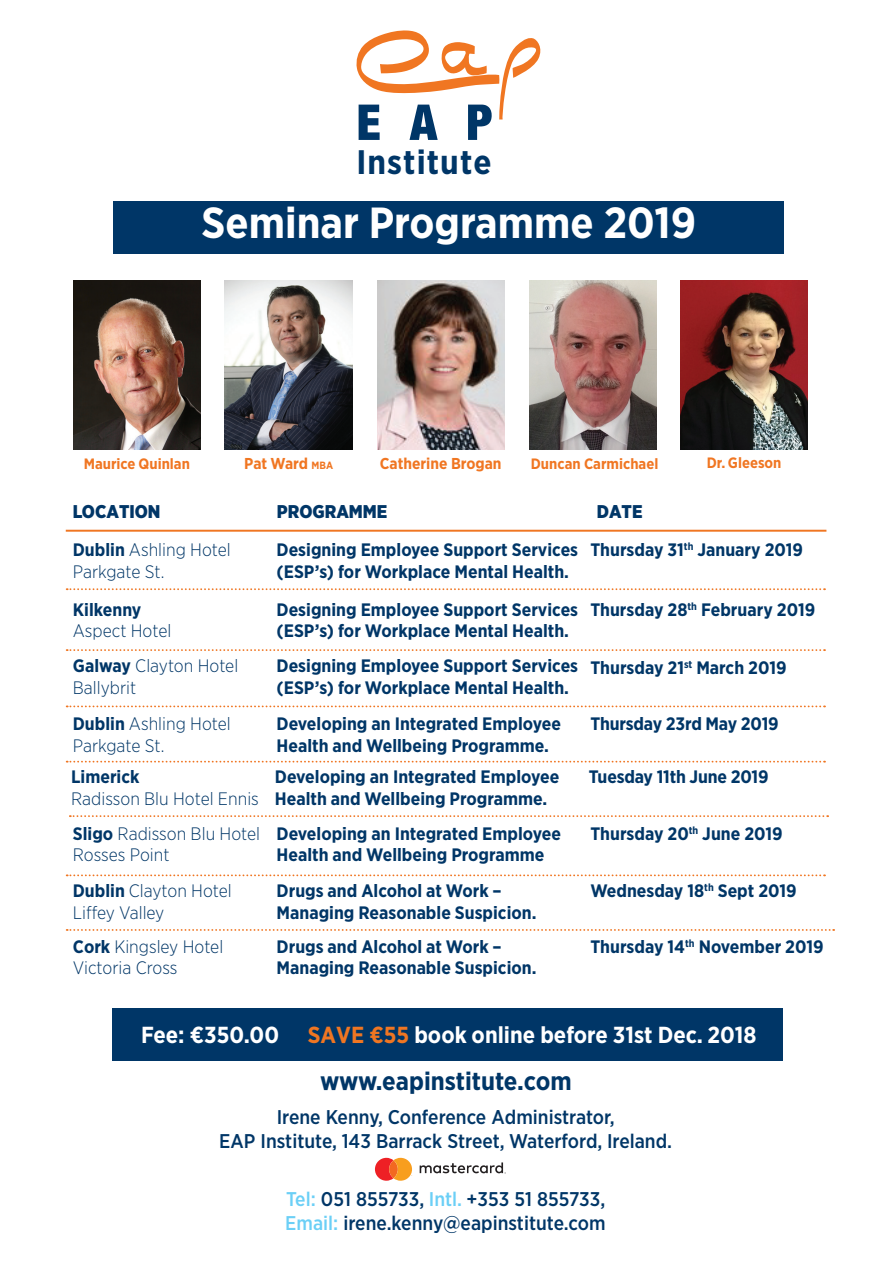
<style>
.page{position:relative;width:893px;height:1263px;background:#fff}
.page>*{position:absolute;margin:0;border:0;box-sizing:border-box;transform-origin:0 0}
.t1{font:700 43.5px "Gotham Narrow";color:#fff}
.t2{font:700 34.05px "Gotham Narrow";letter-spacing:.03em;color:#003667}
.t3{font:700 25.5px "Gotham Narrow";color:#003667}
.t4{font:700 23.25px "Gotham Narrow";color:#fff}
.t5{font:500 19.8px/23.9px "Gotham Narrow";color:#003667;text-align:center}
.t6{font:900 18.45px "Gotham Narrow";color:#003667}
.t7{font:700 18px/21.6px "Gotham Narrow";color:#003667}
.t8{font:300 18px/21.6px "Gotham Narrow";color:#003667}
.t9{font:700 15.75px "Gotham Narrow";color:#f07622}
.t10{font:700 15px "Gotham Narrow";color:#f07622}
.s1{font-size:10.5px}
.s2{font-weight:700}
.s3{color:#f07622}
.s4{color:#6bcff6}
</style>
<div class="page">
<svg style="left:356px;top:30px;width:185px;height:110px"></svg>
<div style="left:112px;top:1008px;width:670px;height:53px;background:#003667"></div>
<svg style="left:420px;top:1162px;width:86px;height:11px"></svg>
<svg style="left:375px;top:1158px;width:37px;height:23px"></svg>
<img style="left:529px;top:281px;width:128px;height:168px">
<img style="left:680px;top:281px;width:128px;height:168px">
<img style="left:73px;top:281px;width:128px;height:169px">
<img style="left:225px;top:281px;width:128px;height:169px">
<hr style="left:66px;top:530px;width:760px;height:2px;background:#f07622">
<svg style="left:67px;top:588px;width:758px;height:2px"></svg>
<svg style="left:67px;top:649px;width:758px;height:2px"></svg>
<svg style="left:67px;top:705px;width:758px;height:2px"></svg>
<svg style="left:67px;top:761px;width:758px;height:1px"></svg>
<svg style="left:67px;top:874px;width:758px;height:2px"></svg>
<svg style="left:67px;top:929px;width:767px;height:2px"></svg>
<svg style="left:70px;top:815px;width:758px;height:2px"></svg>
<div style="left:114px;top:201px;width:670px;height:52px;background:#003667"></div>
<img style="left:377px;top:281px;width:128px;height:168px">
<h2 class="t2" style="left:356px;top:140px;width:137px">Institute</h2>
<h1 class="t1" style="left:202px;top:195px;width:496px">Seminar Programme 2019</h1>
<p class="t10" style="left:84px;top:454px;width:108px">Maurice Quinlan</p>
<p class="t9" style="left:244px;top:453px;width:90px">Pat Ward <span class="s1">MBA</span></p>
<p class="t10" style="left:531px;top:454px;width:129px">Duncan Carmichael</p>
<p class="t10" style="left:707px;top:453px;width:76px">Dr. Gleeson</p>
<p class="t6" style="left:73px;top:500px;width:89px">LOCATION</p>
<p class="t8" style="left:73px;top:539px;width:159px"><span class="s2">Dublin</span> Ashling Hotel<br>Parkgate St.</p>
<p class="t9" style="left:380px;top:453px;width:123px">Catherine Brogan</p>
<p class="t6" style="left:277px;top:500px;width:112px">PROGRAMME</p>
<p class="t6" style="left:597px;top:500px;width:47px">DATE</p>
<p class="t7" style="left:590px;top:539px;width:214px">Thursday 31<sup>th</sup> January 2019</p>
<p class="t7" style="left:277px;top:539px;width:303px">Designing Employee Support Services (ESP’s) for Workplace Mental Health.</p>
<p class="t7" style="left:73px;top:598px;width:70px">Kilkenny</p>
<p class="t8" style="left:73px;top:620px;width:100px">Aspect Hotel</p>
<p class="t7" style="left:277px;top:598px;width:303px">Designing Employee Support Services (ESP’s) for Workplace Mental Health.</p>
<p class="t7" style="left:590px;top:598px;width:226px">Thursday 28<sup>th</sup> February 2019</p>
<p class="t8" style="left:73px;top:655px;width:167px"><span class="s2">Galway</span> Clayton Hotel<br>Ballybrit</p>
<p class="t7" style="left:277px;top:655px;width:303px">Designing Employee Support Services (ESP’s) for Workplace Mental Health.</p>
<p class="t7" style="left:590px;top:657px;width:198px">Thursday 21<sup>st</sup> March 2019</p>
<p class="t8" style="left:73px;top:713px;width:159px"><span class="s2">Dublin</span> Ashling Hotel<br>Parkgate St.</p>
<p class="t7" style="left:277px;top:713px;width:286px">Developing an Integrated Employee<br>Health and Wellbeing Programme.</p>
<p class="t7" style="left:590px;top:713px;width:190px">Thursday 23rd May 2019</p>
<p class="t7" style="left:71px;top:766px;width:70px">Limerick</p>
<p class="t8" style="left:71px;top:787px;width:189px">Radisson Blu Hotel Ennis</p>
<p class="t7" style="left:275px;top:766px;width:286px">Developing an Integrated Employee</p>
<p class="t7" style="left:589px;top:766px;width:181px">Tuesday 11th June 2019</p>
<p class="t7" style="left:275px;top:787px;width:274px">Health and Wellbeing Programme.</p>
<p class="t8" style="left:73px;top:822px;width:189px"><span class="s2">Sligo</span> Radisson Blu Hotel<br>Rosses Point</p>
<p class="t7" style="left:277px;top:822px;width:286px">Developing an Integrated Employee<br>Health and Wellbeing Programme</p>
<p class="t7" style="left:590px;top:822px;width:194px">Thursday 20<sup>th</sup> June 2019</p>
<p class="t8" style="left:73px;top:879px;width:161px"><span class="s2">Dublin</span> Clayton Hotel<br>Liffey Valley</p>
<p class="t8" style="left:73px;top:935px;width:152px"><span class="s2">Cork</span> Kingsley Hotel<br>Victoria Cross</p>
<p class="t7" style="left:277px;top:880px;width:261px">Drugs and Alcohol at Work –<br>Managing Reasonable Suspicion.</p>
<p class="t7" style="left:277px;top:935px;width:261px">Drugs and Alcohol at Work –<br>Managing Reasonable Suspicion.</p>
<p class="t7" style="left:590px;top:880px;width:208px">Wednesday 18<sup>th</sup> Sept 2019</p>
<p class="t7" style="left:590px;top:935px;width:235px">Thursday 14<sup>th</sup> November 2019</p>
<p class="t4" style="left:141px;top:1020px;width:617px">Fee: €350.00 <span class="s3">SAVE €55</span> book online before 31st Dec. 2018</p>
<h3 class="t3" style="left:320px;top:1065px;width:253px">www.eapinstitute.com</h3>
<p class="t5" style="left:219px;top:1105px;width:454px">Irene Kenny, Conference Administrator,<br>EAP Institute, 143 Barrack Street, Waterford, Ireland.</p>
<p class="t5" style="left:285px;top:1187px;width:322px;text-align:left"><span class="s4">Tel:</span> 051 855733, <span class="s4">Intl.</span> +353 51 855733,<br><span class="s4">Email:</span> irene.kenny@eapinstitute.com</p>
</div>
